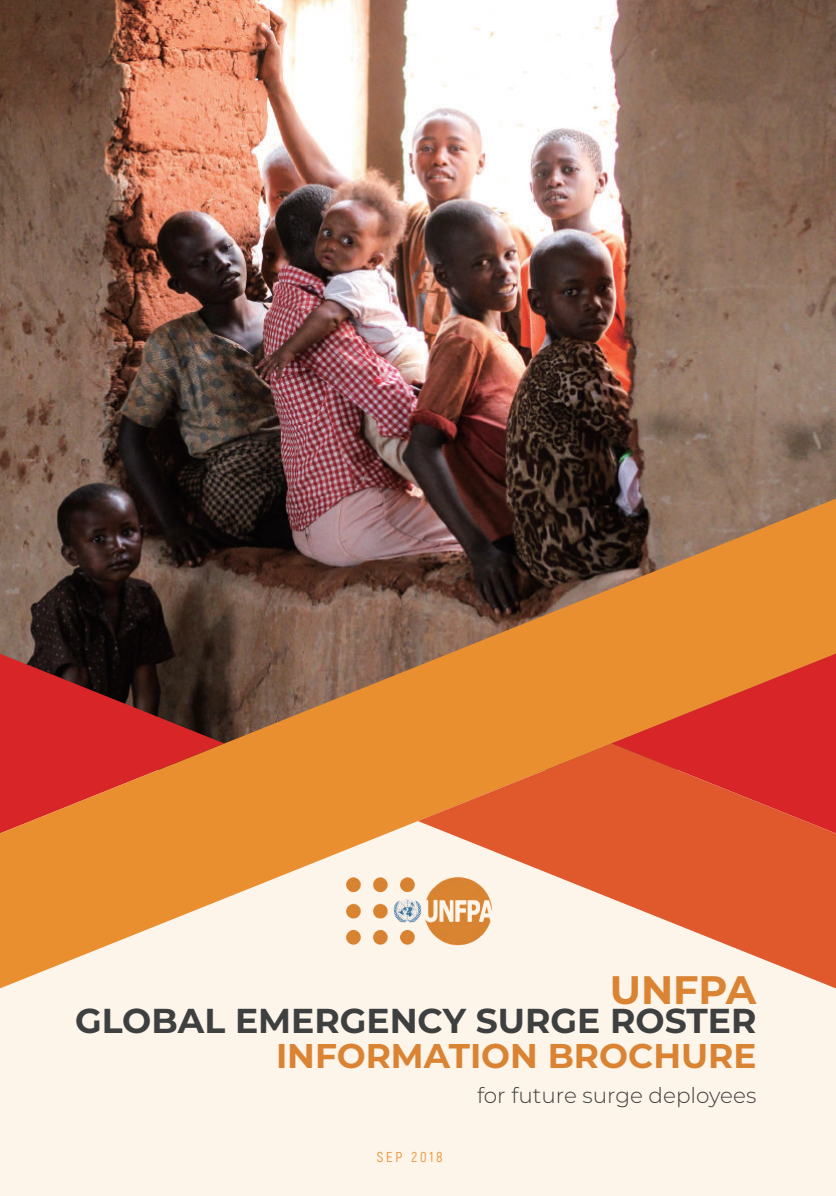
<style>
.page{position:relative;width:836px;height:1196px;background:#fff}
.page>*{position:absolute;margin:0;border:0;box-sizing:border-box;transform-origin:0 0}
.t1{font:700 39.8px "Montserrat";color:#d98333}
.t2{font:700 34.6px "Montserrat";color:#3e3f3f}
.t3{font:700 34.2px "Montserrat";color:#d98333}
.t4{font:300 21.6px "Montserrat";color:#3e3f3f}
.t5{font:14.4px "Akrobat";letter-spacing:.2em;color:#ea8e2e}
</style>
<div class="page">
<div style="left:0;top:804px;width:835px;height:391px;background:#fdf4ea"></div>
<img style="left:0;top:0;width:835px;height:498px">
<svg style="left:0;top:498px;width:835px;height:490px;background:#ac7248"></svg>
<svg style="left:611px;top:653px;width:224px;height:90px;background:#e05a2b"></svg>
<svg style="left:418px;top:743px;width:417px;height:245px;fill:#df592c"></svg>
<p class="t1" style="left:609px;top:961px;width:148px">UNFPA</p>
<p class="t2" style="left:75px;top:996px;width:682px">GLOBAL EMERGENCY SURGE ROSTER</p>
<p class="t3" style="left:276px;top:1030px;width:481px">INFORMATION BROCHURE</p>
<p class="t4" style="left:477px;top:1079px;width:281px">for future surge deployees</p>
<p class="t5" style="left:377px;top:1148px;width:67px">SEP 2018</p>
</div>
